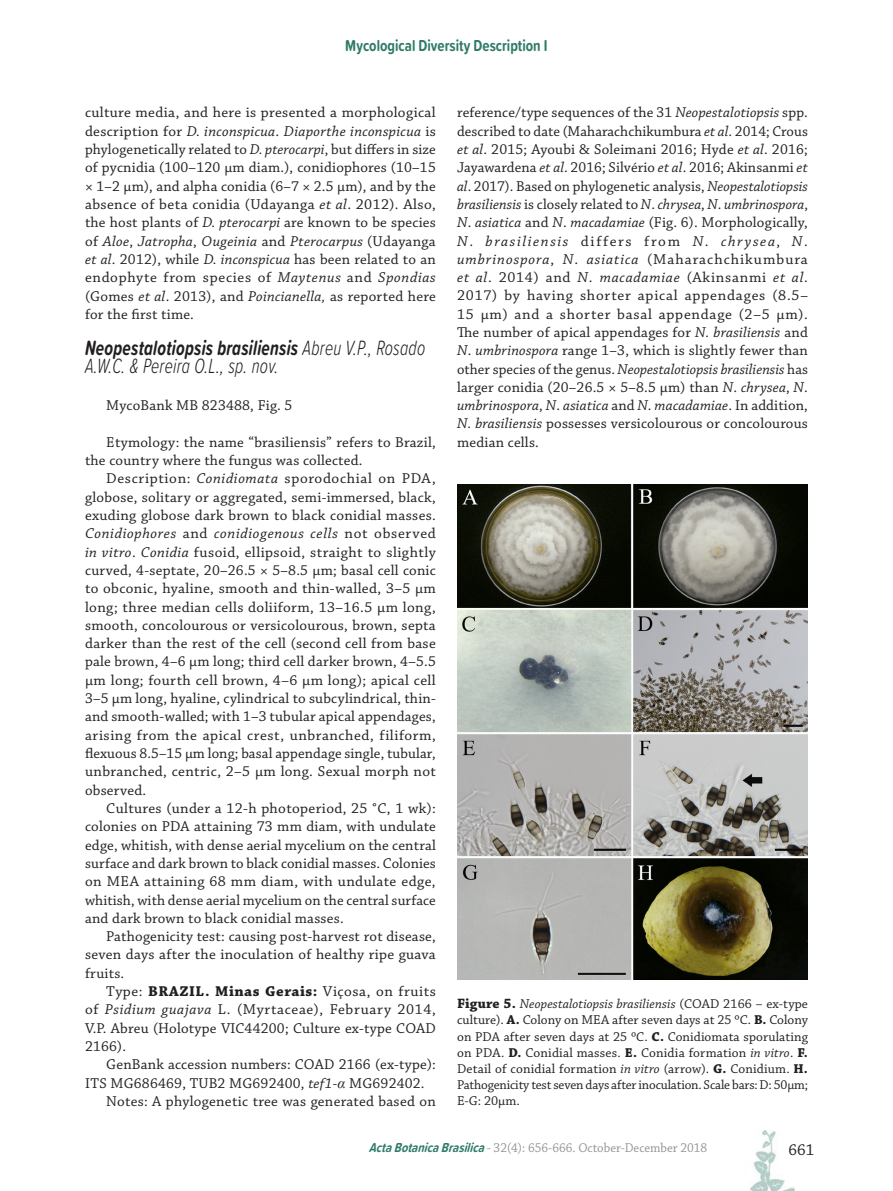
<style>
.page{position:relative;width:893px;height:1191px;background:#fff}
.page>*{position:absolute;margin:0;border:0;box-sizing:border-box;transform-origin:0 0}
.TÓPICOS{font:italic 300 21.45px/18.1px "Proxima Soft Cond";letter-spacing:.015em;color:#231f20;scale:.82 1}
.t1{font:700 16.5px "Proxima Soft Cond";color:#2f7b67;scale:.91 1}
.t2{font:16.5px "Chaparral Pro";color:#231f20}
.MIOLO{font:15px/18.3px "Chaparral Pro";letter-spacing:.015em;color:#231f20;text-align:justify}
.LEGENDA_-_Tabela_e_F{font:13.5px/16.2px "Chaparral Pro";letter-spacing:-.01em;color:#231f20;text-align:justify}
.t3{font:13.5px "Chaparral Pro";color:#939598;scale:.95 1}
.s1{font-style:italic}
.s2{font-weight:700}
.s3{font-family:"Times New Roman";font-style:italic}
.s4{font-weight:700;font-size:14.25px}
.s5{font-family:"Proxima Soft Cond";font-weight:700;font-style:italic;color:#2f7b67}
</style>
<div class="page">
<img style="left:750px;top:1130px;width:44px;height:61px">
<img style="left:457px;top:484px;width:351px;height:495px">
<p class="t1" style="left:345px;top:33px;width:224px">Mycological Diversity Description I</p>
<p class="MIOLO" style="left:85px;top:104px;width:352px">culture media, and here is presented a morphological description for <span class="s1">D. inconspicua</span>. <span class="s1">Diaporthe inconspicua</span> is phylogenetically related to <span class="s1">D. pterocarpi</span>, but differs in size of pycnidia (100–120 μm diam.), conidiophores (10–15 × 1–2 μm), and alpha conidia (6–7 × 2.5 μm), and by the absence of beta conidia (Udayanga <span class="s1">et al</span>. 2012). Also, the host plants of <span class="s1">D. pterocarpi</span> are known to be species of <span class="s1">Aloe</span>, <span class="s1">Jatropha</span>, <span class="s1">Ougeinia</span> and <span class="s1">Pterocarpus</span> (Udayanga <span class="s1">et al</span>. 2012), while <span class="s1">D. inconspicua</span> has been related to an endophyte from species of <span class="s1">Maytenus</span> and <span class="s1">Spondias </span>(Gomes <span class="s1">et al</span>. 2013), and <span class="s1">Poincianella,</span> as reported here for the first time.</p>
<p class="TÓPICOS" style="left:85px;top:338px;width:416px"><span class="s2">Neopestalotiopsis brasiliensis</span> Abreu V.P., Rosado<br>A.W.C. &amp; Pereira O.L., sp. nov.</p>
<p class="MIOLO" style="left:106px;top:397px;width:188px">MycoBank MB 823488, Fig. 5</p>
<p class="MIOLO" style="left:85px;top:433px;width:352px;text-indent:21px">Etymology: the name “brasiliensis” refers to Brazil, the country where the fungus was collected.</p>
<p class="MIOLO" style="left:85px;top:470px;width:352px;text-indent:21px">Description: <span class="s1">Conidiomata</span> sporodochial on PDA, globose, solitary or aggregated, semi-immersed, black, exuding globose dark brown to black conidial masses.<br><span class="s1">Conidiophores</span> and <span class="s1">conidiogenous cells</span> not observed <span class="s1">in vitro</span>. <span class="s1">Conidia</span> fusoid, ellipsoid, straight to slightly curved, 4-septate, 20–26.5 × 5–8.5 μm; basal cell conic to obconic, hyaline, smooth and thin-walled, 3–5 μm long; three median cells doliiform, 13–16.5 μm long, smooth, concolourous or versicolourous, brown, septa darker than the rest of the cell (second cell from base pale brown, 4–6 μm long; third cell darker brown, 4–5.5 μm long; fourth cell brown, 4–6 μm long); apical cell 3–5 μm long, hyaline, cylindrical to subcylindrical, thin&shy;and smooth-walled; with 1–3 tubular apical appendages, arising from the apical crest, unbranched, filiform, flexuous 8.5–15 μm long; basal appendage single, tubular, unbranched, centric, 2–5 μm long. Sexual morph not observed.</p>
<p class="MIOLO" style="left:85px;top:799px;width:352px;text-indent:21px">Cultures (under a 12-h photoperiod, 25 °C, 1 wk): colonies on PDA attaining 73 mm diam, with undulate edge, whitish, with dense aerial mycelium on the central surface and dark brown to black conidial masses. Colonies on MEA attaining 68 mm diam, with undulate edge, whitish, with dense aerial mycelium on the central surface and dark brown to black conidial masses.</p>
<p class="MIOLO" style="left:85px;top:927px;width:352px;text-indent:21px">Pathogenicity test: causing post-harvest rot disease, seven days after the inoculation of healthy ripe guava fruits.</p>
<p class="MIOLO" style="left:85px;top:982px;width:352px;text-indent:21px">Type: <span class="s2">BRAZIL. Minas Gerais:</span> Viçosa, on fruits of <span class="s1">Psidium guajava</span> L. (Myrtaceae), February 2014, V.P. Abreu (Holotype VIC44200; Culture ex-type COAD 2166).</p>
<p class="MIOLO" style="left:85px;top:1056px;width:352px;text-indent:21px">GenBank accession numbers: COAD 2166 (ex-type):<br>ITS MG686469, TUB2 MG692400, <span class="s1">tef1-</span><span class="s3">α</span> MG692402.</p>
<p class="MIOLO" style="left:106px;top:1092px;width:331px">Notes: A phylogenetic tree was generated based on</p>
<p class="MIOLO" style="left:457px;top:104px;width:352px">reference/type sequences of the 31 <span class="s1">Neopestalotiopsis</span> spp. described to date (Maharachchikumbura <span class="s1">et al</span>. 2014; Crous <span class="s1">et al</span>. 2015; Ayoubi &amp; Soleimani 2016; Hyde <span class="s1">et al</span>. 2016; Jayawardena <span class="s1">et al</span>. 2016; Silvério <span class="s1">et al</span>. 2016; Akinsanmi <span class="s1">et al</span>. 2017). Based on phylogenetic analysis, <span class="s1">Neopestalotiopsis brasiliensis</span> is closely related to <span class="s1">N</span>. <span class="s1">chrysea</span>, <span class="s1">N</span>. <span class="s1">umbrinospora</span>, <span class="s1">N</span>. <span class="s1">asiatica</span> and <span class="s1">N</span>. <span class="s1">macadamiae</span> (Fig. 6). Morphologically, <span class="s1">N</span>. <span class="s1">brasiliensis</span> differs from <span class="s1">N</span>. <span class="s1">chrysea</span>, <span class="s1">N</span>. <span class="s1">umbrinospora</span>, <span class="s1">N</span>. <span class="s1">asiatica</span> (Maharachchikumbura <span class="s1">et al</span>. 2014) and <span class="s1">N</span>. <span class="s1">macadamiae</span> (Akinsanmi <span class="s1">et al</span>.<br>2017) by having shorter apical appendages (8.5– 15 μm) and a shorter basal appendage (2–5 μm).<br>The number of apical appendages for <span class="s1">N. brasiliensis</span> and <span class="s1">N</span>. <span class="s1">umbrinospora</span> range 1–3, which is slightly fewer than other species of the genus. <span class="s1">Neopestalotiopsis brasiliensis</span> has larger conidia (20–26.5 × 5–8.5 μm) than <span class="s1">N</span>. <span class="s1">chrysea</span>, <span class="s1">N</span>. <span class="s1">umbrinospora</span>, <span class="s1">N</span>. <span class="s1">asiatica</span> and <span class="s1">N</span>. <span class="s1">macadamiae</span>. In addition, <span class="s1">N. brasiliensis</span> possesses versicolourous or concolourous median cells.</p>
<p class="LEGENDA_-_Tabela_e_F" style="left:457px;top:996px;width:352px"><span class="s4">Figure 5.</span> <span class="s1">Neopestalotiopsis brasiliensis</span> (COAD 2166 – ex-type culture). <span class="s2">A.</span> Colony on MEA after seven days at 25 ºC. <span class="s2">B.</span> Colony on PDA after seven days at 25 ºC. <span class="s2">C.</span> Conidiomata sporulating on PDA. <span class="s2">D.</span> Conidial masses. <span class="s2">E.</span> Conidia formation <span class="s1">in vitro</span>. <span class="s2">F.<br></span>Detail of conidial formation <span class="s1">in vitro</span> (arrow). <span class="s2">G.</span> Conidium. <span class="s2">H.<br></span>Pathogenicity test seven days after inoculation. Scale bars: D: 50µm; E-G: 20µm.</p>
<p class="t3" style="left:369px;top:1140px;width:358px"><span class="s5">ActaBotanicaBrasilica</span>- 32(4): 656-666. October-December 2018</p>
<p class="t2" style="left:788px;top:1141px;width:27px">661</p>
</div>
